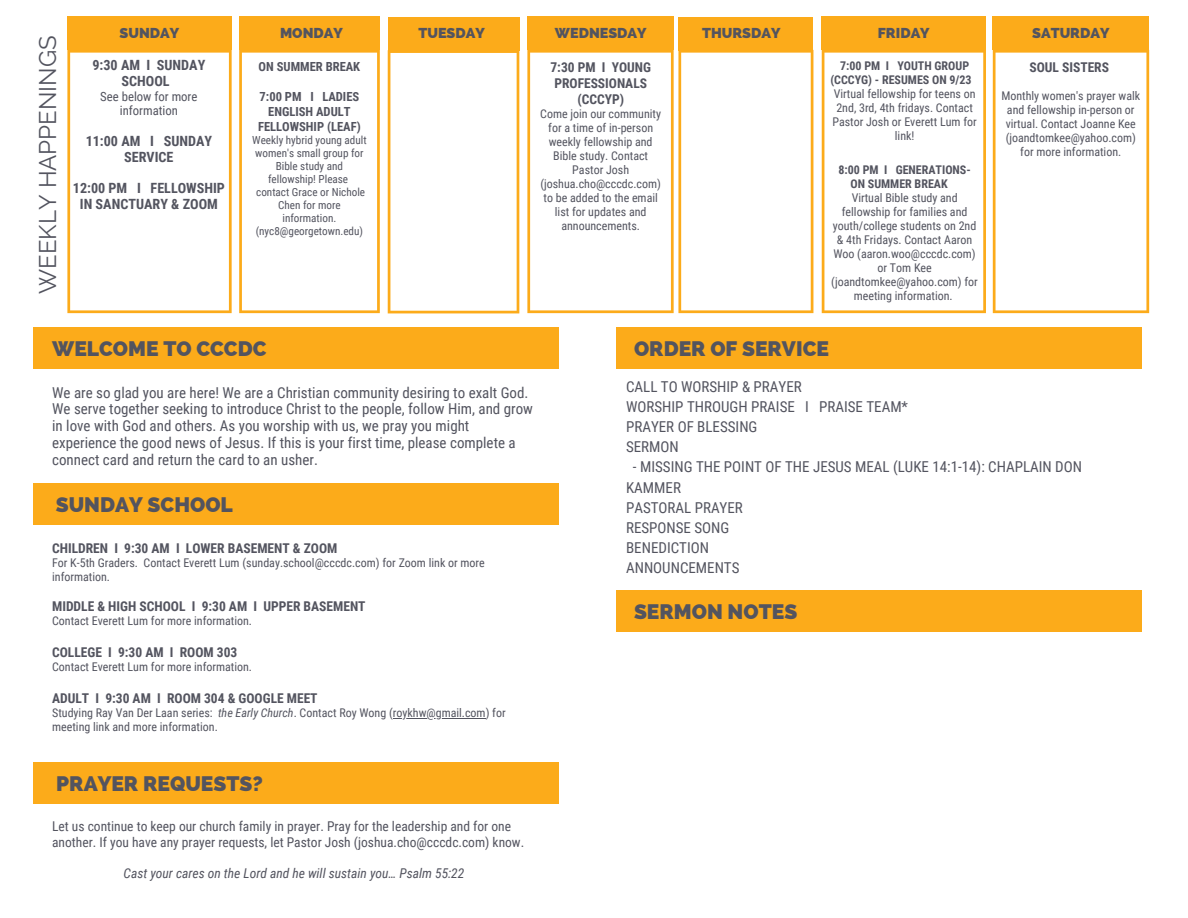
<style>
.page{position:relative;width:1188px;height:918px;background:#fff}
.page>*{position:absolute;margin:0;border:0;box-sizing:border-box;transform-origin:0 0}
.t1{font:24px "Raleway";color:#53545f}
.t2{font:800 21px "Raleway";color:#53545f}
.t3{font:15px/20.2px "Roboto Condensed";color:#53545f}
.t4{font:800 14.4px "Raleway";color:#53545f}
.t5{font:700 14.1px/15.9px "Roboto Condensed";color:#53545f;text-align:center}
.t6{font:700 13.5px/16px "Roboto Condensed";color:#53545f;text-align:center}
.t7{font:13.5px/15.8px "Roboto Condensed";color:#53545f}
.t8{font:italic 13.5px "Roboto Condensed";color:#53545f}
.t9{font:12.75px/14.9px "Roboto Condensed";color:#53545f;text-align:center}
.t10{font:700 12.6px/14.9px "Roboto Condensed";color:#53545f;text-align:center}
.t11{font:12px/14px "Roboto Condensed";color:#53545f;text-align:center}
.t12{font:700 12px/14px "Roboto Condensed";color:#53545f;text-align:right}
.t13{font:11.1px/13px "Roboto Condensed";color:#53545f;text-align:center}
.t14{font:10.95px "Roboto Condensed";color:#53545f}
.s1{font-style:italic}
</style>
<div class="page">
<div style="left:34px;top:328px;width:525px;height:41px;background:#fcab1a"></div>
<div style="left:239px;top:16px;width:141px;height:34px;background:#fcab1a"></div>
<svg style="left:239px;top:50px;width:141px;height:263px"></svg>
<div style="left:388px;top:17px;width:131px;height:34px;background:#fcab1a"></div>
<svg style="left:388px;top:51px;width:131px;height:262px"></svg>
<div style="left:678px;top:17px;width:135px;height:34px;background:#fcab1a"></div>
<div style="left:993px;top:16px;width:156px;height:34px;background:#fcab1a"></div>
<svg style="left:993px;top:50px;width:156px;height:263px"></svg>
<div style="left:67px;top:16px;width:165px;height:34px;background:#fcab1a"></div>
<svg style="left:67px;top:50px;width:165px;height:263px"></svg>
<div style="left:822px;top:16px;width:164px;height:34px;background:#fcab1a"></div>
<svg style="left:822px;top:50px;width:164px;height:263px"></svg>
<div style="left:527px;top:16px;width:147px;height:34px;background:#fcab1a"></div>
<svg style="left:527px;top:50px;width:286px;height:263px"></svg>
<div style="left:34px;top:762px;width:525px;height:42px;background:#fcab1a"></div>
<div style="left:34px;top:483px;width:525px;height:42px;background:#fcab1a"></div>
<hr style="left:393px;top:718px;width:93px;height:1px;background:#53545f">
<div style="left:616px;top:328px;width:525px;height:41px;background:#fcab1a"></div>
<div style="left:616px;top:590px;width:525px;height:42px;background:#fcab1a"></div>
<h1 class="t1" style="left:34px;top:294px;width:260px;rotate:-90deg">WEEKLY HAPPENINGS</h1>
<p class="t4" style="left:120px;top:25px;width:61px">SUNDAY</p>
<p class="t5" style="left:93px;top:57px;width:114px">9:30 AM I SUNDAY<br>SCHOOL</p>
<p class="t9" style="left:100px;top:89px;width:99px">See below for more information</p>
<p class="t5" style="left:86px;top:133px;width:128px">11:00 AM I SUNDAY<br>SERVICE</p>
<p class="t5" style="left:73px;top:180px;width:154px">12:00 PM I FELLOWSHIP<br>IN SANCTUARY &amp; ZOOM</p>
<p class="t4" style="left:280px;top:25px;width:64px">MONDAY</p>
<p class="t4" style="left:418px;top:25px;width:68px">TUESDAY</p>
<p class="t4" style="left:702px;top:24px;width:80px">THURSDAY</p>
<p class="t4" style="left:1032px;top:24px;width:79px">SATURDAY</p>
<p class="t4" style="left:555px;top:24px;width:93px">WEDNESDAY</p>
<p class="t6" style="left:550px;top:59px;width:102px">7:30 PM I YOUNG<br>PROFESSIONALS (CCCYP)</p>
<p class="t11" style="left:540px;top:107px;width:122px">Come join our community for a time of in-person weekly fellowship and<br>Bible study. Contact<br>Pastor Josh (joshua.cho@cccdc.com) to be added to the email list for updates and announcements.</p>
<p class="t4" style="left:878px;top:24px;width:53px">FRIDAY</p>
<p class="t12" style="left:830px;top:59px;width:143px">7:00 PM I YOUTH GROUP (CCCYG) - RESUMES ON 9/23</p>
<p class="t11" style="left:832px;top:87px;width:146px">Virtual fellowship for teens on<br>2nd, 3rd, 4th fridays. Contact<br>Pastor Josh or Everett Lum for link!</p>
<p class="t10" style="left:259px;top:60px;width:103px">ON SUMMER BREAK</p>
<p class="t10" style="left:258px;top:89px;width:104px">7:00 PM I LADIES<br>ENGLISH ADULT<br>FELLOWSHIP (LEAF)</p>
<p class="t13" style="left:252px;top:134px;width:116px">Weekly hybrid young adult women's small group for<br>Bible study and fellowship! Please contact Grace or Nichole<br>Chen for more information. (nyc8@georgetown.edu)</p>
<p class="t6" style="left:1030px;top:60px;width:81px">SOUL SISTERS</p>
<p class="t11" style="left:1001px;top:89px;width:140px">Monthly women's prayer walk and fellowship in-person or virtual. Contact Joanne Kee (joandtomkee@yahoo.com) for more information.</p>
<p class="t12" style="left:851px;top:163px;width:122px;text-align:left;text-indent:-12px">8:00 PM I GENERATIONS-<br>ON SUMMER BREAK</p>
<p class="t11" style="left:831px;top:191px;width:148px">Virtual Bible study and fellowship for families and youth/college students on 2nd &amp; 4th Fridays. Contact Aaron<br>Woo (aaron.woo@cccdc.com) or Tom Kee (joandtomkee@yahoo.com) for meeting information.</p>
<h2 class="t2" style="left:52px;top:337px;width:216px">WELCOME TO CCCDC</h2>
<p class="t3" style="left:52px;top:384px;width:482px;line-height:16.8px">We are so glad you are here! We are a Christian community desiring to exalt God.<br>We serve together seeking to introduce Christ to the people, follow Him, and grow in love with God and others. As you worship with us, we pray you might experience the good news of Jesus. If this is your first time, please complete a connect card and return the card to an usher.</p>
<h2 class="t2" style="left:56px;top:492px;width:179px">SUNDAY SCHOOL</h2>
<p class="t6" style="left:52px;top:540px;width:287px">CHILDREN I 9:30 AM I LOWER BASEMENT &amp; ZOOM</p>
<p class="t11" style="left:52px;top:555px;width:434px;text-align:left">For K-5th Graders. Contact Everett Lum (sunday.school@cccdc.com) for Zoom link or more information.</p>
<p class="t6" style="left:52px;top:598px;width:315px">MIDDLE &amp; HIGH SCHOOL I 9:30 AM I UPPER BASEMENT</p>
<p class="t11" style="left:52px;top:613px;width:202px">Contact Everett Lum for more information.</p>
<p class="t6" style="left:52px;top:644px;width:187px">COLLEGE I 9:30 AM I ROOM 303</p>
<p class="t11" style="left:52px;top:659px;width:202px">Contact Everett Lum for more information.</p>
<p class="t6" style="left:52px;top:690px;width:267px">ADULT I 9:30 AM I ROOM 304 &amp; GOOGLE MEET</p>
<p class="t11" style="left:52px;top:705px;width:455px;text-align:left">Studying Ray Van Der Laan series: <span class="s1">the Early Church</span>. Contact Roy Wong (roykhw@gmail.com) for meeting link and more information.</p>
<h2 class="t2" style="left:56px;top:771px;width:208px">PRAYER REQUESTS?</h2>
<p class="t7" style="left:52px;top:818px;width:474px">Let us continue to keep our church family in prayer. Pray for the leadership and for one another. If you have any prayer requests, let Pastor Josh (joshua.cho@cccdc.com) know.</p>
<p class="t8" style="left:124px;top:866px;width:342px">Cast your cares on the Lord and he will sustain you… Psalm 55:22</p>
<h2 class="t2" style="left:634px;top:337px;width:196px">ORDER OF SERVICE</h2>
<p class="t3" style="left:626px;top:376px;width:283px">CALL TO WORSHIP &amp; PRAYER<br>WORSHIP THROUGH PRAISE I PRAISE TEAM*<br>PRAYER OF BLESSING<br>SERMON</p>
<p class="t3" style="left:626px;top:457px;width:457px;text-indent:7px">- MISSING THE POINT OF THE JESUS MEAL (LUKE 14:1-14): CHAPLAIN DON<br>KAMMER<br>PASTORAL PRAYER<br>RESPONSE SONG<br>BENEDICTION<br>ANNOUNCEMENTS</p>
<p class="t14" style="left:626px;top:609px;width:84px">WOO, SHINY YANG</p>
<h2 class="t2" style="left:634px;top:599px;width:165px">SERMON NOTES</h2>
</div>
